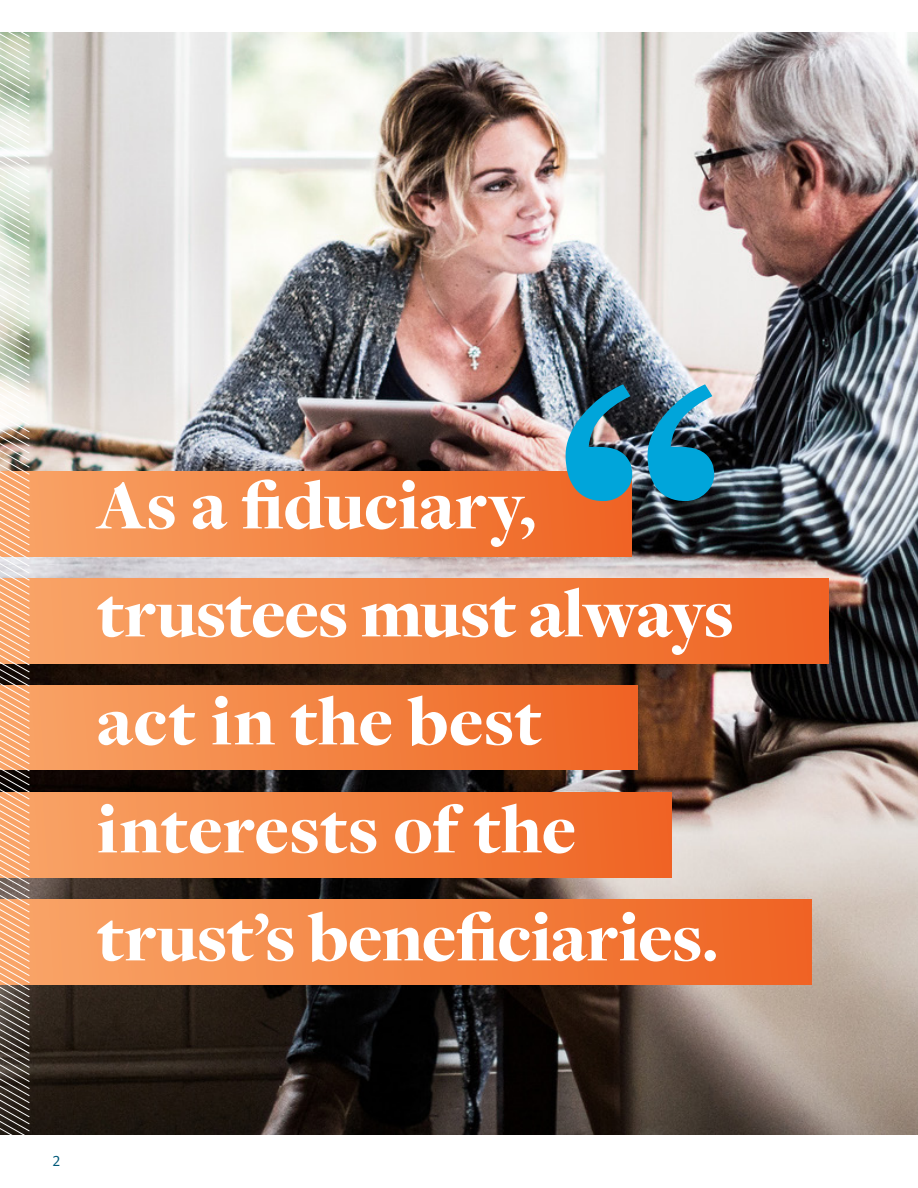
<style>
.page{position:relative;width:918px;height:1188px;background:#fff}
.page>*{position:absolute;margin:0;border:0;box-sizing:border-box;transform-origin:0 0}
.t1{font:700 340.5px "Georgia";color:#00a5da}
.t2{font:900 72px/108px "Freight Disp Pro";letter-spacing:-.005em;color:#fff}
.t3{font:16.5px "Mr Eaves Mod OT";color:#005979}
</style>
<div class="page">
<img style="left:31px;top:32px;width:887px;height:1102px">
<div style="left:0;top:685px;width:637px;height:85px;background:linear-gradient(to right,#f9a567,#ef6322)"></div>
<div style="left:0;top:793px;width:672px;height:84px;background:linear-gradient(to right,#f9a667,#ef6322)"></div>
<div style="left:0;top:900px;width:811px;height:84px;background:linear-gradient(to right,#f9a668,#ef6322)"></div>
<div style="left:0;top:472px;width:632px;height:84px;background:linear-gradient(to right,#f9a567,#ef6322)"></div>
<div style="left:0;top:579px;width:828px;height:84px;background:linear-gradient(to right,#f9a668,#ef6322)"></div>
<svg style="left:0;top:32px;width:31px;height:1103px;background:#caae93"></svg>
<p class="t1" style="left:554px;top:263px;width:178px">“</p>
<p class="t2" style="left:97px;top:450px;width:639px">As a fiduciary, trustees must always act in the best interests of the trust’s beneficiaries.</p>
<p class="t3" style="left:53px;top:1152px;width:9px">2</p>
</div>
